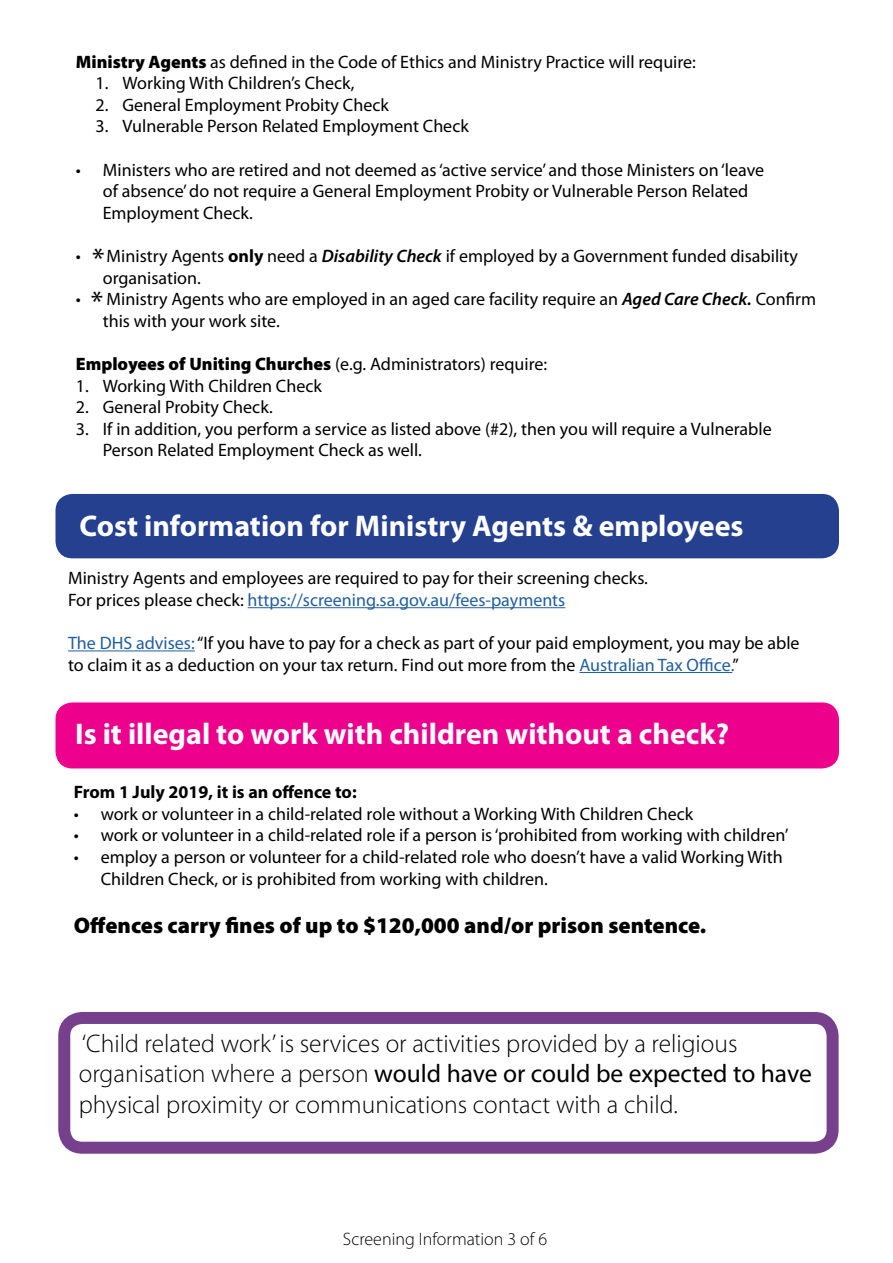
<style>
.page{position:relative;width:893px;height:1263px;background:#fff}
.page>*{position:absolute;margin:0;border:0;box-sizing:border-box;transform-origin:0 0}
.t1{font:700 30px "Myriad Pro";color:#fff}
.t2{font:30px/43.2px "Myriad Pro";color:#000}
.t3{font:300 25.5px/30.6px "Myriad Pro";color:#000}
.t4{font:900 22.5px "Myriad Pro";color:#000}
.t5{font:18px/21.6px "Myriad Pro";color:#000}
.t6{font:700 18px "Myriad Pro";color:#000}
.t7{font:300 18px "Myriad Pro";color:#000}
.s1{font-weight:900}
.s2{font-weight:700}
.s3{font-weight:600;font-style:italic}
.s4{color:#215e9e}
.s5{font-weight:400}
</style>
<div class="page">
<div style="left:58px;top:1012px;width:781px;height:142px;border:12px solid #77408d;border-radius:18px"></div>
<div style="left:55px;top:494px;width:784px;height:64px;background:#25408f;border-radius:17px"></div>
<hr style="left:248px;top:607px;width:317px;height:1px;background:#215e9e">
<hr style="left:68px;top:650px;width:127px;height:1px;background:#215e9e">
<hr style="left:579px;top:672px;width:153px;height:1px;background:#215e9e">
<div style="left:55px;top:702px;width:784px;height:66px;background:#ec008c;border-radius:17px"></div>
<p class="t5" style="left:76px;top:50px;width:622px"><span class="s1">Ministry Agents</span> as defined in the Code of Ethics and Ministry Practice will require:</p>
<p class="t5" style="left:96px;top:72px;width:261px">1. Working With Children’s Check,</p>
<p class="t5" style="left:96px;top:94px;width:295px">2. General Employment Probity Check</p>
<p class="t5" style="left:96px;top:115px;width:375px">3. Vulnerable Person Related Employment Check</p>
<p class="t5" style="left:103px;top:158px;width:663px;text-indent:-27px">• Ministers who are retired and not deemed as ‘active service’ and those Ministers on ‘leave of absence’ do not require a General Employment Probity or Vulnerable Person Related<br>Employment Check.</p>
<p class="t5" style="left:103px;top:245px;width:697px;text-indent:-27px">• Ministry Agents <span class="s2">only</span> need a <span class="s3">Disability Check</span> if employed by a Government funded disability organisation.</p>
<p class="t5" style="left:103px;top:288px;width:715px;text-indent:-27px">• Ministry Agents who are employed in an aged care facility require an <span class="s3">Aged Care Check.</span> Confirm this with your work site.</p>
<p class="t5" style="left:76px;top:353px;width:473px"><span class="s1">Employees of Uniting Churches</span> (e.g. Administrators) require:</p>
<p class="t5" style="left:76px;top:374px;width:248px">1. Working With Children Check</p>
<p class="t5" style="left:76px;top:396px;width:198px">2. General Probity Check.</p>
<p class="t5" style="left:103px;top:418px;width:670px;text-indent:-27px">3. If in addition, you perform a service as listed above (#2), then you will require a Vulnerable<br>Person Related Employment Check as well.</p>
<h1 class="t2" style="left:91px;top:237px;width:15px">* *</h1>
<h1 class="t1" style="left:79px;top:506px;width:666px">Cost information for Ministry Agents &amp; employees</h1>
<p class="t5" style="left:68px;top:567px;width:581px">Ministry Agents and employees are required to pay for their screening checks.<br>For prices please check: <span class="s4">https://screening.sa.gov.au/fees-payments</span></p>
<p class="t5" style="left:68px;top:632px;width:733px"><span class="s4">The DHS advises:</span> “If you have to pay for a check as part of your paid employment, you may be able to claim it as a deduction on your tax return. Find out more from the <span class="s4">Australian Tax Office.</span>”</p>
<h1 class="t1" style="left:75px;top:714px;width:655px">Is it illegal to work with children without a check?</h1>
<p class="t6" style="left:74px;top:780px;width:284px">From 1 July 2019, it is an offence to:</p>
<p class="t5" style="left:74px;top:802px;width:621px">• work or volunteer in a child-related role without a Working With Children Check</p>
<p class="t5" style="left:74px;top:824px;width:716px">• work or volunteer in a child-related role if a person is ‘prohibited from working with children’</p>
<p class="t5" style="left:101px;top:846px;width:683px;text-indent:-27px">• employ a person or volunteer for a child-related role who doesn’t have a valid Working With<br>Children Check, or is prohibited from working with children.</p>
<p class="t4" style="left:74px;top:910px;width:634px">Offences carry fines of up to $120,000 and/or prison sentence.</p>
<h2 class="t3" style="left:79px;top:1027px;width:734px">‘Child related work’ is services or activities provided by a religious organisation where a person <span class="s5">would have or could be expected to have </span>physical proximity or communications contact with a child.</h2>
<p class="t7" style="left:343px;top:1228px;width:206px">Screening Information 3 of 6</p>
</div>
